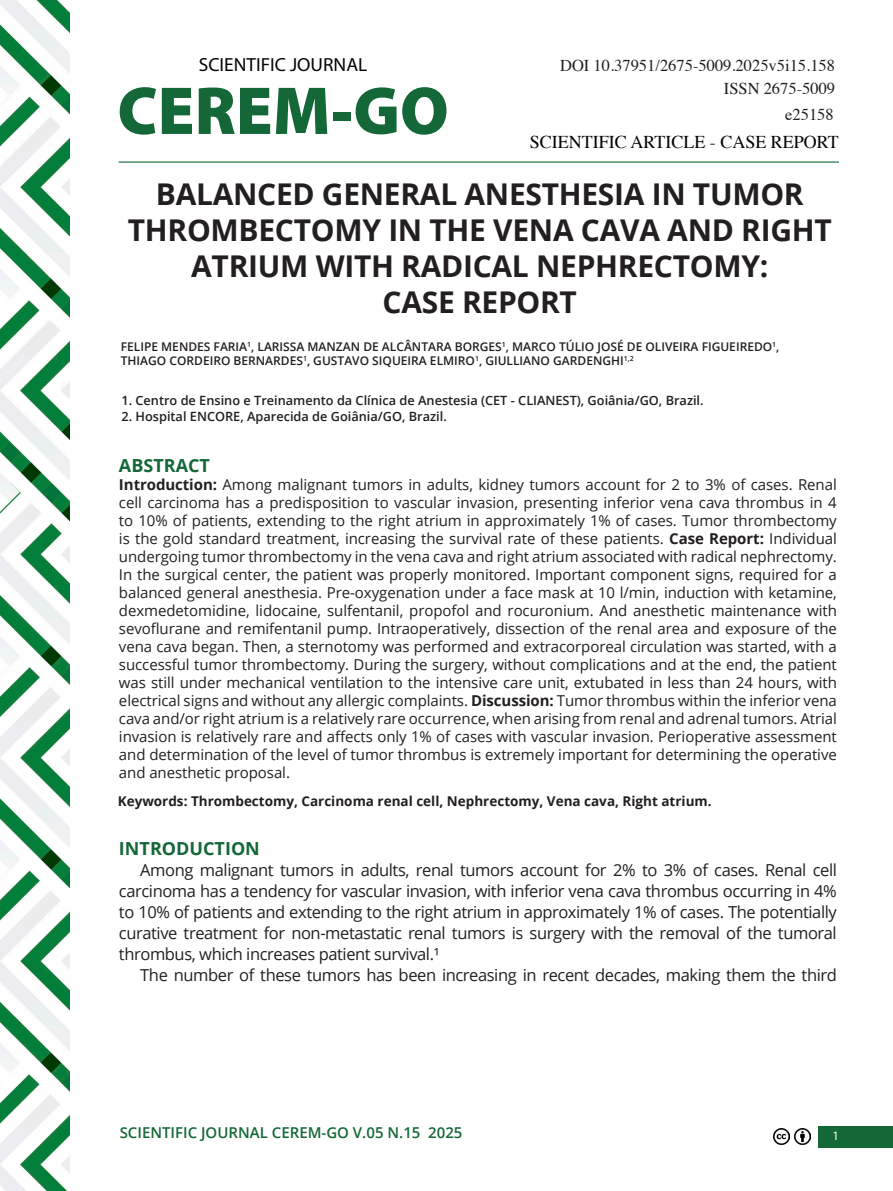
<style>
.page{position:relative;width:893px;height:1191px;background:#fff}
.page>*{position:absolute;margin:0;border:0;box-sizing:border-box;transform-origin:0 0}
.t1{font:700 30px/36px "Open Sans";letter-spacing:-.01em;color:#231f20;text-align:center}
.t2{font:19.05px "Myriad Pro";color:#040503}
.t3{font:18px "Times";color:#040503}
.t4{font:700 18px "Open Sans";color:#146838}
.t5{font:18px "Myriad Arabic";color:#fff}
.t6{font:16.5px/21px "Open Sans";letter-spacing:-.025em;color:#231f20;text-align:justify}
.t7{font:16.5px "Times";color:#231f20}
.t8{font:15px/18px "Open Sans";letter-spacing:-.005em;color:#231f20;text-align:justify}
.t9{font:600 15px "Open Sans";color:#146838}
.t10{font:700 13.5px "Open Sans";color:#231f20}
.t11{font:600 12.75px "Open Sans";color:#231f20}
.t12{font:600 12px "Open Sans";color:#231f20}
.s1{font-weight:700}
</style>
<div class="page">
<div style="left:818px;top:1126px;width:75px;height:21px;background:#146836"></div>
<img style="left:0;top:0;width:69px;height:1191px">
<img style="left:773px;top:1128px;width:17px;height:16px">
<img style="left:794px;top:1128px;width:16px;height:16px">
<hr style="left:119px;top:161px;width:720px;height:2px;background:#146838">
<svg style="left:120px;top:87px;width:36px;height:48px"></svg>
<svg style="left:162px;top:88px;width:30px;height:46px"></svg>
<svg style="left:199px;top:88px;width:71px;height:46px"></svg>
<svg style="left:276px;top:88px;width:51px;height:46px"></svg>
<div style="left:333px;top:112px;width:18px;height:8px;background:#146838"></div>
<svg style="left:356px;top:87px;width:90px;height:48px"></svg>
<p class="t2" style="left:199px;top:53px;width:170px">SCIENTIFIC JOURNAL</p>
<p class="t7" style="left:560px;top:50px;width:276px">DOI 10.37951/2675-5009.2025v5i15.158</p>
<p class="t7" style="left:724px;top:73px;width:113px">ISSN 2675-5009</p>
<p class="t7" style="left:785px;top:99px;width:50px">e25158</p>
<p class="t3" style="left:530px;top:125px;width:310px">SCIENTIFIC ARTICLE - CASE REPORT</p>
<p class="t1" style="left:128px;top:175px;width:705px">BALANCED GENERAL ANESTHESIA IN TUMOR<br>THROMBECTOMY IN THE VENA CAVA AND RIGHT<br>ATRIUM WITH RADICAL NEPHRECTOMY:</p>
<p class="t1" style="left:383px;top:283px;width:196px">CASE REPORT</p>
<p class="t12" style="left:121px;top:338px;width:660px">FELIPE MENDES FARIA<sup>1</sup>, LARISSA MANZAN DE ALCÂNTARA BORGES<sup>1</sup>, MARCO TÚLIO JOSÉ DE OLIVEIRA FIGUEIREDO<sup>1</sup>,</p>
<p class="t12" style="left:121px;top:352px;width:514px">THIAGO CORDEIRO BERNARDES<sup>1</sup>, GUSTAVO SIQUEIRA ELMIRO<sup>1</sup>, GIULLIANO GARDENGHI<sup>1,2</sup></p>
<p class="t11" style="left:121px;top:392px;width:584px">1. Centro de Ensino e Treinamento da Clínica de Anestesia (CET - CLIANEST), Goiânia/GO, Brazil.</p>
<p class="t11" style="left:121px;top:407px;width:327px">2. Hospital ENCORE, Aparecida de Goiânia/GO, Brazil.</p>
<p class="t4" style="left:119px;top:453px;width:93px">ABSTRACT</p>
<p class="t8" style="left:119px;top:475px;width:719px"><span class="s1">Introduction:</span> Among malignant tumors in adults, kidney tumors account for 2 to 3% of cases. Renal cell carcinoma has a predisposition to vascular invasion, presenting inferior vena cava thrombus in 4 to 10% of patients, extending to the right atrium in approximately 1% of cases. Tumor thrombectomy is the gold standard treatment, increasing the survival rate of these patients. <span class="s1">Case Report:</span> Individual undergoing tumor thrombectomy in the vena cava and right atrium associated with radical nephrectomy.<br>In the surgical center, the patient was properly monitored. Important component signs, required for a balanced general anesthesia. Pre-oxygenation under a face mask at 10 l/min, induction with ketamine, dexmedetomidine, lidocaine, sulfentanil, propofol and rocuronium. And anesthetic maintenance with sevoflurane and remifentanil pump. Intraoperatively, dissection of the renal area and exposure of the vena cava began. Then, a sternotomy was performed and extracorporeal circulation was started, with a successful tumor thrombectomy. During the surgery, without complications and at the end, the patient was still under mechanical ventilation to the intensive care unit, extubated in less than 24 hours, with electrical signs and without any allergic complaints. <span class="s1">Discussion:</span> Tumor thrombus within the inferior vena cava and/or right atrium is a relatively rare occurrence, when arising from renal and adrenal tumors. Atrial invasion is relatively rare and affects only 1% of cases with vascular invasion. Perioperative assessment and determination of the level of tumor thrombus is extremely important for determining the operative and anesthetic proposal.</p>
<p class="t10" style="left:118px;top:792px;width:595px">Keywords: Thrombectomy, Carcinoma renal cell, Nephrectomy, Vena cava, Right atrium.</p>
<p class="t4" style="left:119px;top:835px;width:142px">INTRODUCTION</p>
<p class="t6" style="left:119px;top:858px;width:719px;text-indent:21px">Among malignant tumors in adults, renal tumors account for 2% to 3% of cases. Renal cell carcinoma has a tendency for vascular invasion, with inferior vena cava thrombus occurring in 4% to 10% of patients and extending to the right atrium in approximately 1% of cases. The potentially curative treatment for non-metastatic renal tumors is surgery with the removal of the tumoral thrombus, which increases patient survival.¹</p>
<p class="t6" style="left:140px;top:963px;width:698px">The number of these tumors has been increasing in recent decades, making them the third</p>
<p class="t9" style="left:120px;top:1122px;width:344px">SCIENTIFIC JOURNAL CEREM-GO V.05 N.15 2025</p>
<p class="t5" style="left:832px;top:1123px;width:8px">1</p>
</div>
